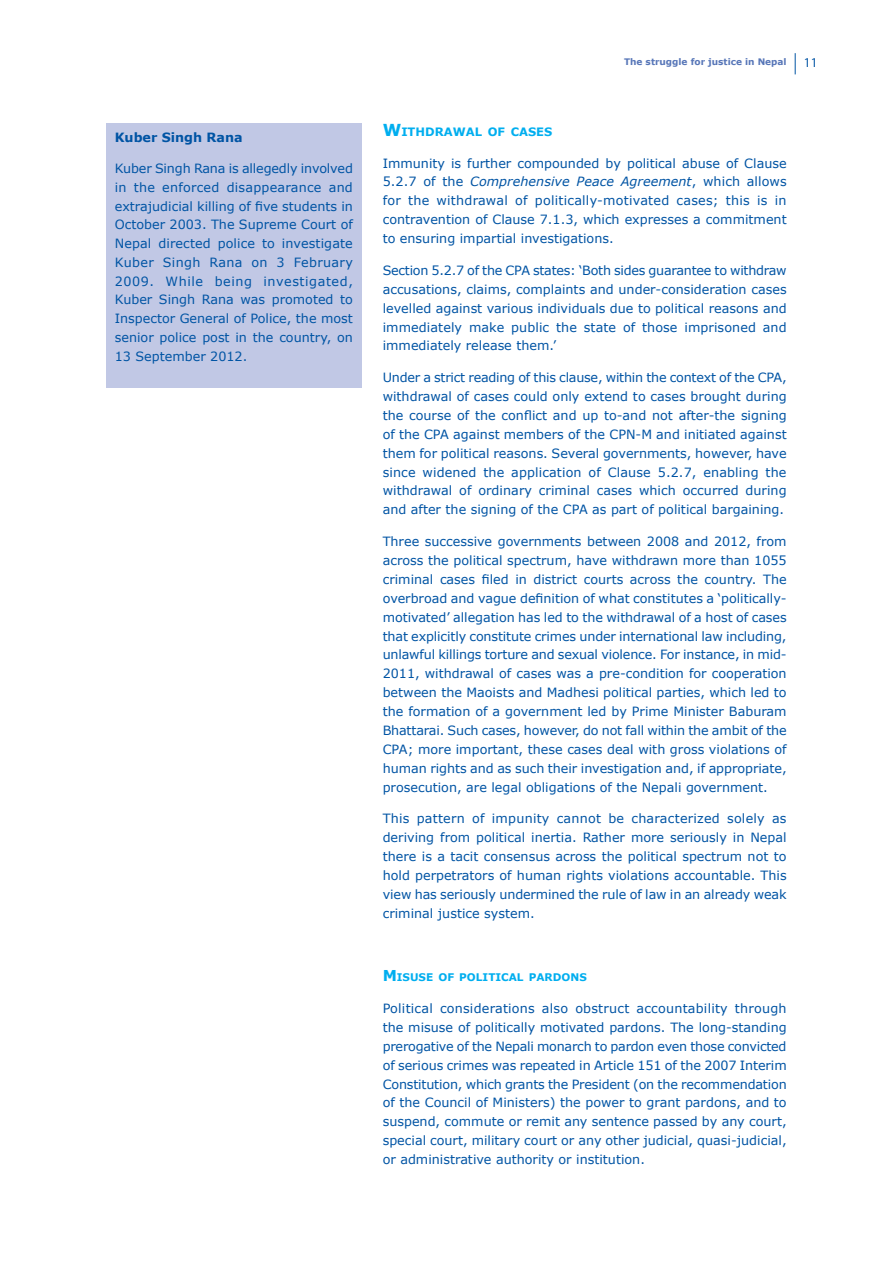
<style>
.page{position:relative;width:893px;height:1263px;background:#fff}
.page>*{position:absolute;margin:0;border:0;box-sizing:border-box;transform-origin:0 0}
.t1{font:13.5px "Myriad Pro";color:#0054a4}
.t2{font:12.75px/18.9px "Verdana";color:#0054a4;text-align:justify}
.t3{font:700 12.75px "Verdana";color:#0054a4}
.t4{font:700 11.55px "Verdana";color:#00aeef}
.t5{font:700 10.5px "Verdana";color:#00aeef}
.t6{font:700 9px "Verdana";color:#5776b8}
.s1{font-size:16.5px}
.s2{font-style:italic}
.s3{font-size:15px}
</style>
<div class="page">
<svg style="left:795px;top:53px;width:1px;height:21px"></svg>
<div style="left:106px;top:123px;width:255px;height:265px;background:#c1c8e5"></div>
<p class="t3" style="left:115px;top:128px;width:129px">Kuber Singh Rana</p>
<p class="t2" style="left:115px;top:159px;width:240px">Kuber Singh Rana is allegedly involved in the enforced disappearance and extrajudicial killing of five students in October 2003. The Supreme Court of Nepal directed police to investigate Kuber Singh Rana on 3 February 2009. While being investigated, Kuber Singh Rana was promoted to Inspector General of Police, the most senior police post in the country, on 13 September 2012.</p>
<p class="t6" style="left:624px;top:55px;width:164px">The struggle for justice in Nepal</p>
<p class="t1" style="left:804px;top:54px;width:16px">11</p>
<p class="t4" style="left:383px;top:124px;width:171px"><span class="s1">W</span>ITHDRAWAL OF CASES</p>
<p class="t2" style="left:383px;top:153px;width:405px">Immunity is further compounded by political abuse of Clause 5.2.7 of the <span class="s2">Comprehensive Peace Agreement</span>, which allows for the withdrawal of politically-motivated cases; this is in contravention of Clause 7.1.3, which expresses a commitment to ensuring impartial investigations.</p>
<p class="t2" style="left:383px;top:261px;width:405px">Section 5.2.7 of the CPA states: ‘Both sides guarantee to withdraw accusations, claims, complaints and under-consideration cases levelled against various individuals due to political reasons and immediately make public the state of those imprisoned and immediately release them.’</p>
<p class="t2" style="left:383px;top:368px;width:406px">Under a strict reading of this clause, within the context of the CPA, withdrawal of cases could only extend to cases brought during the course of the conflict and up to-and not after-the signing of the CPA against members of the CPN-M and initiated against them for political reasons. Several governments, however, have since widened the application of Clause 5.2.7, enabling the withdrawal of ordinary criminal cases which occurred during and after the signing of the CPA as part of political bargaining.</p>
<p class="t2" style="left:383px;top:532px;width:406px">Three successive governments between 2008 and 2012, from across the political spectrum, have withdrawn more than 1055 criminal cases filed in district courts across the country. The overbroad and vague definition of what constitutes a ‘politically&shy;motivated’ allegation has led to the withdrawal of a host of cases that explicitly constitute crimes under international law including, unlawful killings torture and sexual violence. For instance, in mid-2011, withdrawal of cases was a pre-condition for cooperation between the Maoists and Madhesi political parties, which led to the formation of a government led by Prime Minister Baburam Bhattarai. Such cases, however, do not fall within the ambit of the CPA; more important, these cases deal with gross violations of human rights and as such their investigation and, if appropriate, prosecution, are legal obligations of the Nepali government.</p>
<p class="t2" style="left:383px;top:809px;width:405px">This pattern of impunity cannot be characterized solely as deriving from political inertia. Rather more seriously in Nepal there is a tacit consensus across the political spectrum not to hold perpetrators of human rights violations accountable. This view has seriously undermined the rule of law in an already weak criminal justice system.</p>
<p class="t5" style="left:383px;top:970px;width:206px"><span class="s3">M</span> ISUSE OF POLITICAL PARDONS</p>
<p class="t2" style="left:383px;top:999px;width:406px">Political considerations also obstruct accountability through the misuse of politically motivated pardons. The long-standing prerogative of the Nepali monarch to pardon even those convicted of serious crimes was repeated in Article 151 of the 2007 Interim Constitution, which grants the President (on the recommendation of the Council of Ministers) the power to grant pardons, and to suspend, commute or remit any sentence passed by any court, special court, military court or any other judicial, quasi-judicial, or administrative authority or institution.</p>
</div>
